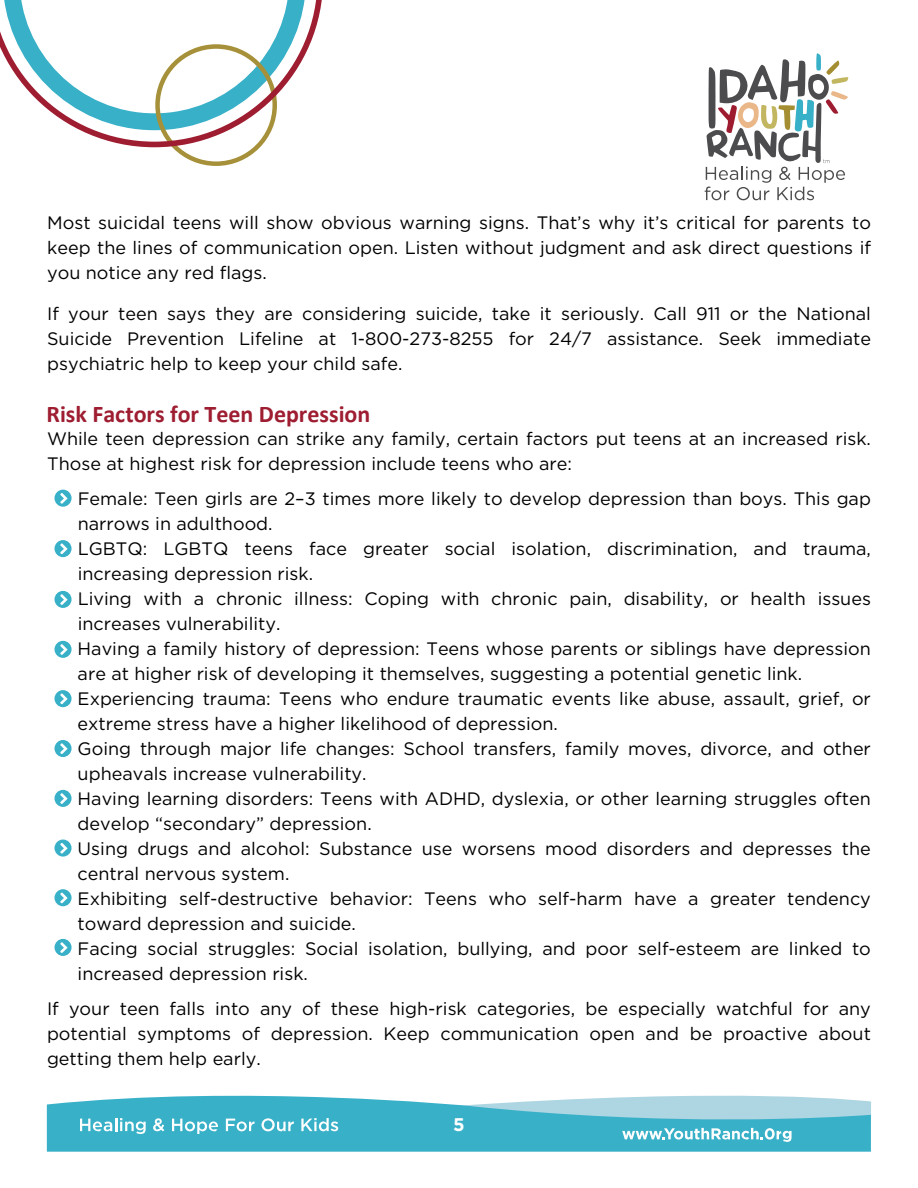
<style>
.page{position:relative;width:918px;height:1188px;background:#fff}
.page>*{position:absolute;margin:0;border:0;box-sizing:border-box;transform-origin:0 0}
.t1{font:700 24px "Calibri";color:#9e1d31}
.t2{font:700 18.3px "Gotham";color:#fff}
.t3{font:18px/25px "Gotham";color:#000}
</style>
<div class="page">
<svg style="left:705px;top:53px;width:143px;height:147px"></svg>
<svg style="left:146px;top:147px;width:114px;height:19px"></svg>
<svg style="left:0;top:0;width:322px;height:147px"></svg>
<svg style="left:47px;top:1101px;width:824px;height:51px;background:#3eb2c9"></svg>
<svg style="left:80px;top:1095px;width:791px;height:47px;background:#67c1d4"></svg>
<svg style="left:54px;top:641px;width:18px;height:17px"></svg>
<svg style="left:60px;top:643px;width:8px;height:13px"></svg>
<div style="left:54px;top:840px;width:18px;height:17px;background:#38b0c8;border-radius:50%"></div>
<svg style="left:60px;top:843px;width:8px;height:11px"></svg>
<svg style="left:54px;top:690px;width:18px;height:17px"></svg>
<svg style="left:60px;top:693px;width:8px;height:12px"></svg>
<svg style="left:54px;top:889px;width:18px;height:17px"></svg>
<svg style="left:60px;top:892px;width:8px;height:12px"></svg>
<svg style="left:54px;top:740px;width:18px;height:17px"></svg>
<svg style="left:60px;top:743px;width:8px;height:12px"></svg>
<svg style="left:54px;top:939px;width:18px;height:17px"></svg>
<svg style="left:60px;top:942px;width:8px;height:12px"></svg>
<svg style="left:54px;top:790px;width:18px;height:17px"></svg>
<svg style="left:60px;top:793px;width:8px;height:12px"></svg>
<div style="left:54px;top:490px;width:18px;height:17px;background:#38b0c8;border-radius:50%"></div>
<svg style="left:60px;top:493px;width:8px;height:11px"></svg>
<svg style="left:54px;top:540px;width:18px;height:17px"></svg>
<svg style="left:60px;top:543px;width:8px;height:12px"></svg>
<svg style="left:54px;top:591px;width:18px;height:17px"></svg>
<svg style="left:60px;top:594px;width:8px;height:12px"></svg>
<h1 class="t3" style="left:47px;top:210px;width:825px;text-align:justify">Most suicidal teens will show obvious warning signs. That’s why it’s critical for parents to keep the lines of communication open. Listen without judgment and ask direct questions if you notice any red flags.</h1>
<p class="t3" style="left:47px;top:301px;width:825px;text-align:justify">If your teen says they are considering suicide, take it seriously. Call 911 or the National Suicide Prevention Lifeline at 1-800-273-8255 for 24/7 assistance. Seek immediate psychiatric help to keep your child safe.</p>
<p class="t1" style="left:47px;top:404px;width:325px">Risk Factors for Teen Depression</p>
<p class="t3" style="left:47px;top:426px;width:825px">While teen depression can strike any family, certain factors put teens at an increased risk.<br>Those at highest risk for depression include teens who are:</p>
<p class="t3" style="left:78px;top:486px;width:795px">Female: Teen girls are 2–3 times more likely to develop depression than boys. This gap narrows in adulthood.</p>
<p class="t3" style="left:78px;top:536px;width:795px">LGBTQ: LGBTQ teens face greater social isolation, discrimination, and trauma, increasing depression risk.</p>
<p class="t3" style="left:78px;top:586px;width:795px">Living with a chronic illness: Coping with chronic pain, disability, or health issues increases vulnerability.</p>
<p class="t3" style="left:78px;top:636px;width:795px">Having a family history of depression: Teens whose parents or siblings have depression are at higher risk of developing it themselves, suggesting a potential genetic link.</p>
<p class="t3" style="left:78px;top:686px;width:795px">Experiencing trauma: Teens who endure traumatic events like abuse, assault, grief, or extreme stress have a higher likelihood of depression.</p>
<p class="t3" style="left:78px;top:736px;width:795px">Going through major life changes: School transfers, family moves, divorce, and other upheavals increase vulnerability.</p>
<p class="t3" style="left:78px;top:786px;width:795px">Having learning disorders: Teens with ADHD, dyslexia, or other learning struggles often develop “secondary” depression.</p>
<p class="t3" style="left:78px;top:836px;width:795px">Using drugs and alcohol: Substance use worsens mood disorders and depresses the central nervous system.</p>
<p class="t3" style="left:78px;top:886px;width:795px">Exhibiting self-destructive behavior: Teens who self-harm have a greater tendency toward depression and suicide.</p>
<p class="t3" style="left:78px;top:936px;width:795px">Facing social struggles: Social isolation, bullying, and poor self-esteem are linked to increased depression risk.</p>
<p class="t3" style="left:47px;top:996px;width:825px;text-align:justify">If your teen falls into any of these high-risk categories, be especially watchful for any potential symptoms of depression. Keep communication open and be proactive about getting them help early.</p>
<p class="t2" style="left:453px;top:1113px;width:13px">5</p>
</div>
